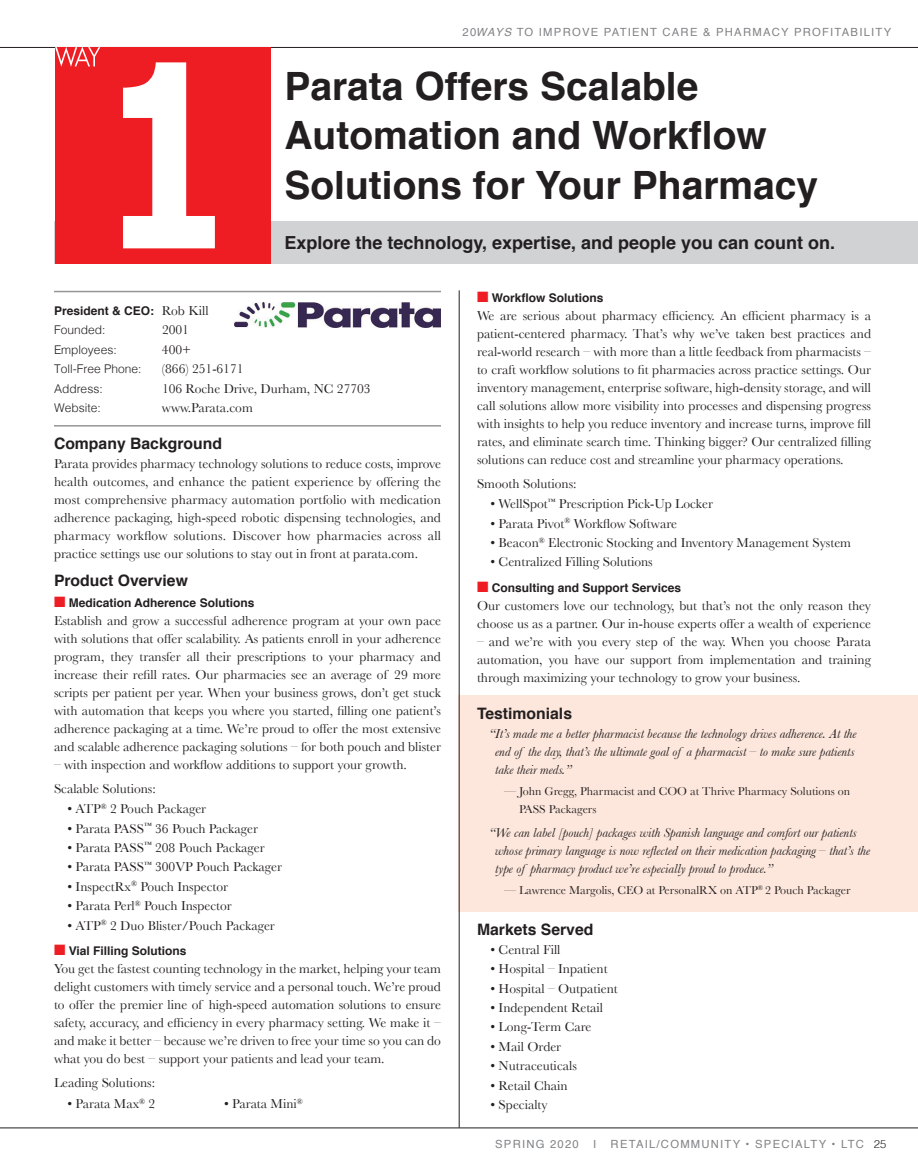
<style>
.page{position:relative;width:918px;height:1175px;background:#fff}
.page>*{position:absolute;margin:0;border:0;box-sizing:border-box;transform-origin:0 0}
.t1{font:700 39px/49.5px "Helvetica";color:#231f20}
.t2{font:700 18px "Helvetica";color:#231f20}
.t3{font:700 15.75px "Helvetica";color:#231f20}
.t4{font:13.5px/18px "Baskerville";color:#231f20;text-align:justify}
.t5{font:italic 13.5px/18px "Baskerville";color:#231f20}
.t6{font:700 12px/19.5px "Helvetica";color:#231f20}
.t7{font:12px/18px "Baskerville";color:#231f20}
.t8{font:300 12px "Helvetica";color:#231f20}
.t9{font:11.25px "Helvetica";letter-spacing:.11em;color:#808285}
.s1{font-style:italic}
.s2{font-family:"Baskerville";font-weight:400;font-size:13.5px}
.s3{font-weight:300}
.s4{color:#ee1d23}
.s5{font-weight:300;color:#231f20}
</style>
<div class="page">
<hr style="left:0;top:47px;width:918px;height:1px;background:#231f20">
<div style="left:459px;top:695px;width:459px;height:217px;background:#fde7dc"></div>
<div style="left:55px;top:221px;width:863px;height:42px;background:#d1d2d4"></div>
<hr style="left:54px;top:425px;width:387px;height:1px;background:#939598">
<img style="left:235px;top:302px;width:206px;height:25px">
<hr style="left:459px;top:290px;width:1px;height:837px;background:#231f20">
<hr style="left:0;top:1127px;width:918px;height:1px;background:#231f20">
<hr style="left:54px;top:291px;width:387px;height:1px;background:#939598">
<div style="left:55px;top:47px;width:216px;height:216px;background:#ee1d23"></div>
<svg style="left:123px;top:62px;width:92px;height:186px"></svg>
<svg style="left:55px;top:47px;width:45px;height:20px"></svg>
<p class="t9" style="left:463px;top:23px;width:430px">20<span class="s1">WAYS</span> TO IMPROVE PATIENT CARE &amp; PHARMACY PROFITABILITY</p>
<h1 class="t1" style="left:284px;top:62px;width:535px">Parata Offers Scalable<br>Automation and Workflow<br>Solutions for Your Pharmacy</h1>
<h2 class="t2" style="left:284px;top:228px;width:552px">Explore the technology, expertise, and people you can count on.</h2>
<p class="t6" style="left:54px;top:301px;width:156px">President &amp; CEO: <span class="s2">Rob Kill<br></span><span class="s3">Founded:</span></p>
<p class="t4" style="left:162px;top:320px;width:28px">2001</p>
<p class="t8" style="left:54px;top:339px;width:64px">Employees:</p>
<p class="t4" style="left:162px;top:340px;width:31px">400+</p>
<p class="t8" style="left:54px;top:358px;width:89px">Toll-Free Phone:</p>
<p class="t4" style="left:162px;top:359px;width:83px">(866) 251-6171</p>
<p class="t8" style="left:54px;top:378px;width:50px">Address:</p>
<p class="t4" style="left:162px;top:379px;width:210px">106 Roche Drive, Durham, NC 27703</p>
<p class="t8" style="left:54px;top:397px;width:48px">Website:</p>
<p class="t4" style="left:162px;top:398px;width:92px">www.Parata.com</p>
<p class="t3" style="left:54px;top:430px;width:170px">Company Background</p>
<p class="t4" style="left:54px;top:455px;width:389px">Parata provides pharmacy technology solutions to reduce costs, improve health outcomes, and enhance the patient experience by offering the most comprehensive pharmacy automation portfolio with medication adherence packaging, high-speed robotic dispensing technologies, and pharmacy workflow solutions. Discover how pharmacies across all practice settings use our solutions to stay out in front at parata.com.</p>
<p class="t3" style="left:54px;top:568px;width:135px">Product Overview</p>
<p class="t6" style="left:54px;top:593px;width:202px"><span class="s4">■</span> Medication Adherence Solutions</p>
<p class="t4" style="left:54px;top:611px;width:389px">Establish and grow a successful adherence program at your own pace with solutions that offer scalability. As patients enroll in your adherence program, they transfer all their prescriptions to your pharmacy and increase their refill rates. Our pharmacies see an average of 29 more scripts per patient per year. When your business grows, don’t get stuck with automation that keeps you where you started, filling one patient’s adherence packaging at a time. We’re proud to offer the most extensive and scalable adherence packaging solutions – for both pouch and blister</p>
<p class="t4" style="left:54px;top:753px;width:354px;line-height:23.4px">– with inspection and workflow additions to support your growth.<br>Scalable Solutions:</p>
<p class="t4" style="left:68px;top:799px;width:140px">• ATP<sup>®</sup> 2 Pouch Packager</p>
<p class="t4" style="left:67px;top:819px;width:192px">• Parata PASS<sup>™</sup> 36 Pouch Packager</p>
<p class="t4" style="left:68px;top:838px;width:199px">• Parata PASS<sup>™</sup> 208 Pouch Packager</p>
<p class="t4" style="left:68px;top:858px;width:216px">• Parata PASS<sup>™</sup> 300VP Pouch Packager</p>
<p class="t4" style="left:68px;top:877px;width:162px">• InspectRx<sup>®</sup> Pouch Inspector</p>
<p class="t4" style="left:68px;top:896px;width:166px">• Parata Perl<sup>®</sup> Pouch Inspector</p>
<p class="t4" style="left:68px;top:916px;width:209px">• ATP<sup>®</sup> 2 Duo Blister/Pouch Packager</p>
<p class="t6" style="left:54px;top:941px;width:134px"><span class="s4">■</span> Vial Filling Solutions</p>
<p class="t4" style="left:54px;top:959px;width:389px">You get the fastest counting technology in the market, helping your team delight customers with timely service and a personal touch. We’re proud to offer the premier line of high-speed automation solutions to ensure safety, accuracy, and efficiency in every pharmacy setting. We make it – and make it better – because we’re driven to free your time so you can do what you do best – support your patients and lead your team.</p>
<p class="t4" style="left:54px;top:1073px;width:103px">Leading Solutions:</p>
<p class="t4" style="left:68px;top:1094px;width:89px">• Parata Max<sup>®</sup> 2</p>
<p class="t4" style="left:224px;top:1094px;width:80px">• Parata Mini<sup>®</sup></p>
<p class="t6" style="left:477px;top:288px;width:128px"><span class="s4">■</span> Workflow Solutions</p>
<p class="t4" style="left:477px;top:307px;width:396px">We are serious about pharmacy efficiency. An efficient pharmacy is a patient-centered pharmacy. That’s why we’ve taken best practices and real-world research – with more than a little feedback from pharmacists – to craft workflow solutions to fit pharmacies across practice settings. Our inventory management, enterprise software, high-density storage, and will call solutions allow more visibility into processes and dispensing progress with insights to help you reduce inventory and increase turns, improve fill rates, and eliminate search time. Thinking bigger? Our centralized filling solutions can reduce cost and streamline your pharmacy operations.</p>
<p class="t4" style="left:477px;top:474px;width:101px">Smooth Solutions:</p>
<p class="t4" style="left:490px;top:494px;width:224px">• WellSpot<sup>™</sup> Prescription Pick-Up Locker</p>
<p class="t4" style="left:490px;top:514px;width:188px">• Parata Pivot<sup>®</sup> Workflow Software</p>
<p class="t4" style="left:491px;top:533px;width:362px">• Beacon<sup>®</sup> Electronic Stocking and Inventory Management System</p>
<p class="t4" style="left:490px;top:553px;width:164px">• Centralized Filling Solutions</p>
<p class="t6" style="left:477px;top:578px;width:206px"><span class="s4">■</span> Consulting and Support Services</p>
<p class="t4" style="left:477px;top:596px;width:396px">Our customers love our technology, but that’s not the only reason they choose us as a partner. Our in-house experts offer a wealth of experience</p>
<p class="t4" style="left:477px;top:632px;width:396px">– and we’re with you every step of the way. When you choose Parata automation, you have our support from implementation and training through maximizing your technology to grow your business.</p>
<p class="t3" style="left:477px;top:700px;width:97px">Testimonials</p>
<p class="t5" style="left:495px;top:725px;width:363px;text-indent:-6px">“It’s made me a better pharmacist because the technology drives adherence. At the end of the day, that’s the ultimate goal of a pharmacist – to make sure patients take their meds.”</p>
<p class="t7" style="left:519px;top:782px;width:333px;text-indent:-15px">— John Gregg, Pharmacist and COO at Thrive Pharmacy Solutions on<br>PASS Packagers</p>
<p class="t5" style="left:495px;top:824px;width:377px;text-indent:-6px">“We can label [pouch] packages with Spanish language and comfort our patients whose primary language is now reflected on their medication packaging – that’s the type of pharmacy product we’re especially proud to produce.”</p>
<p class="t7" style="left:504px;top:881px;width:348px">— Lawrence Margolis, CEO at PersonalRX on ATP<sup>®</sup> 2 Pouch Packager</p>
<p class="t3" style="left:477px;top:916px;width:118px">Markets Served</p>
<p class="t4" style="left:490px;top:940px;width:72px">• Central Fill</p>
<p class="t4" style="left:490px;top:959px;width:119px">• Hospital – Inpatient</p>
<p class="t4" style="left:490px;top:979px;width:129px">• Hospital – Outpatient</p>
<p class="t4" style="left:490px;top:998px;width:114px">• Independent Retail</p>
<p class="t4" style="left:490px;top:1017px;width:103px">• Long-Term Care</p>
<p class="t4" style="left:490px;top:1037px;width:72px">• Mail Order</p>
<p class="t4" style="left:490px;top:1056px;width:88px">• Nutraceuticals</p>
<p class="t4" style="left:490px;top:1076px;width:79px">• Retail Chain</p>
<p class="t4" style="left:490px;top:1095px;width:59px">• Specialty</p>
<p class="t9" style="left:495px;top:1135px;width:85px">SPRING 2020</p>
<p class="t9" style="left:593px;top:1135px;width:5px">I</p>
<p class="t9" style="left:611px;top:1135px;width:277px">RETAIL/COMMUNITY • SPECIALTY • LTC <span class="s5">25</span></p>
</div>
